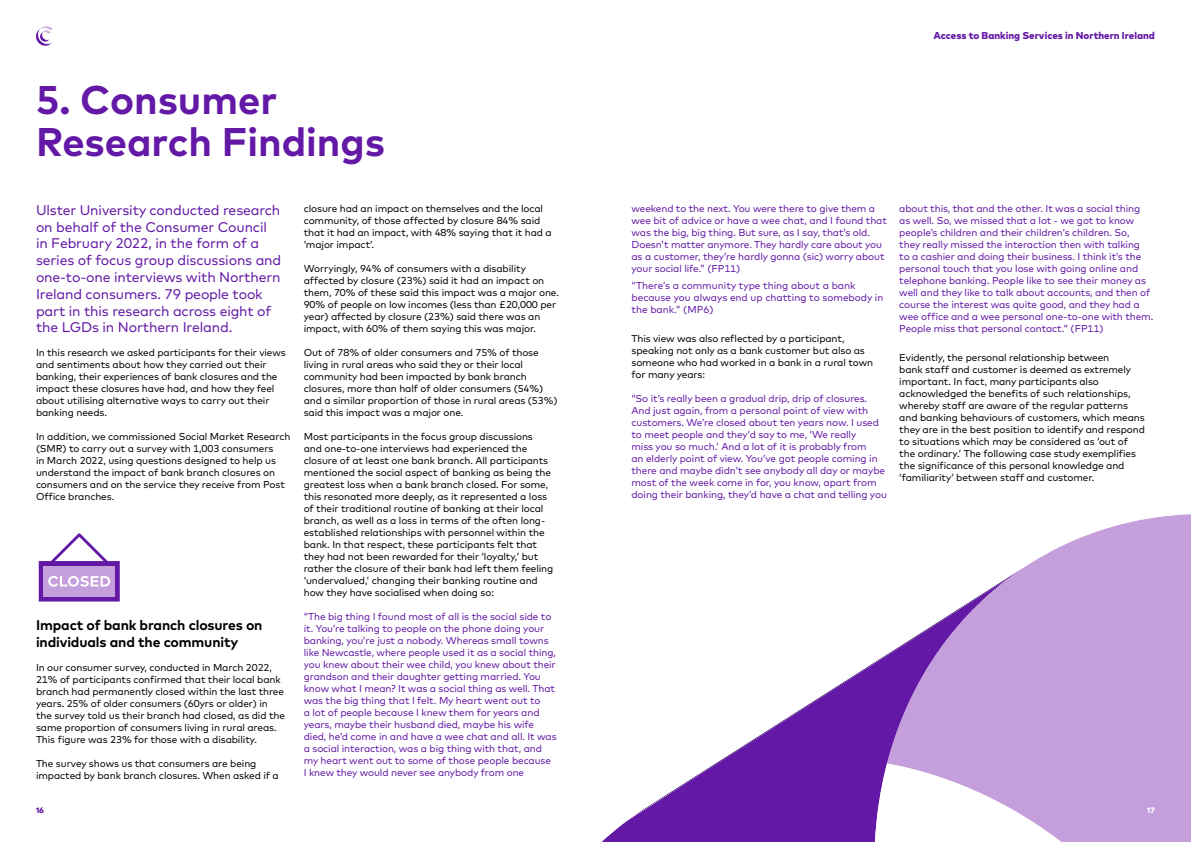
<style>
.page{position:relative;width:1191px;height:842px;background:#fff}
.page>*{position:absolute;margin:0;border:0;box-sizing:border-box;transform-origin:0 0}
.t1{font:700 40px/42px "Mark Pro";color:#6318a6}
.t2{font:14px/16.8px "Mark";letter-spacing:-.01em;color:#6318a6}
.t3{font:700 14px/16.8px "Mark Pro";letter-spacing:-.01em;color:#000}
.t4{font:10px/12px "Mark";letter-spacing:-.01em;color:#000}
.t5{font:10px/12px "Mark";letter-spacing:-.01em;color:#6318a6}
.t6{font:800 10px "Mark Pro";color:#6318a6}
.t7{font:800 8px "Mark Pro";color:#6318a6}
.t8{font:800 8px "Mark Pro";color:#fff}
</style>
<div class="page">
<svg style="left:36px;top:26px;width:17px;height:20px"></svg>
<div style="left:1029px;top:514px;width:162px;height:328px;background:#c59fdc"></div>
<div style="left:1009px;top:564px;width:20px;height:255px;background:#c59fdc"></div>
<svg style="left:602px;top:577px;width:407px;height:265px"></svg>
<svg style="left:39px;top:533px;width:81px;height:68px"></svg>
<p class="t1" style="left:36px;top:75px;width:351px">5. Consumer<br>Research Findings</p>
<p class="t2" style="left:36px;top:201px;width:247px">Ulster University conducted research on behalf of the Consumer Council in February 2022, in the form of a series of focus group discussions and one-to-one interviews with Northern Ireland consumers. 79 people took part in this research across eight of the LGDs in Northern Ireland.</p>
<p class="t4" style="left:36px;top:347px;width:251px">In this research we asked participants for their views and sentiments about how they carried out their banking, their experiences of bank closures and the impact these closures have had, and how they feel about utilising alternative ways to carry out their banking needs.</p>
<p class="t4" style="left:36px;top:431px;width:256px">In addition, we commissioned Social Market Research (SMR) to carry out a survey with 1,003 consumers<br>in March 2022, using questions designed to help us understand the impact of bank branch closures on consumers and on the service they receive from Post Office branches.</p>
<p class="t3" style="left:36px;top:615px;width:228px">Impact of bank branch closures on individuals and the community</p>
<p class="t4" style="left:36px;top:661px;width:250px">In our consumer survey, conducted in March 2022, 21% of participants confirmed that their local bank branch had permanently closed within the last three years. 25% of older consumers (60yrs or older) in the survey told us their branch had closed, as did the same proportion of consumers living in rural areas.<br>This figure was 23% for those with a disability.</p>
<p class="t4" style="left:36px;top:757px;width:244px">The survey shows us that consumers are being impacted by bank branch closures. When asked if a</p>
<p class="t7" style="left:36px;top:804px;width:10px">16</p>
<p class="t4" style="left:304px;top:202px;width:249px">closure had an impact on themselves and the local community, of those affected by closure 84% said that it had an impact, with 48% saying that it had a ‘major impact’.</p>
<p class="t4" style="left:304px;top:262px;width:257px">Worryingly, 94% of consumers with a disability affected by closure (23%) said it had an impact on them, 70% of these said this impact was a major one.<br>90% of people on low incomes (less than £20,000 per year) affected by closure (23%) said there was an impact, with 60% of them saying this was major.</p>
<p class="t4" style="left:304px;top:346px;width:255px">Out of 78% of older consumers and 75% of those living in rural areas who said they or their local community had been impacted by bank branch closures, more than half of older consumers (54%) and a similar proportion of those in rural areas (53%) said this impact was a major one.</p>
<p class="t4" style="left:304px;top:430px;width:251px">Most participants in the focus group discussions and one-to-one interviews had experienced the closure of at least one bank branch. All participants mentioned the social aspect of banking as being the greatest loss when a bank branch closed. For some, this resonated more deeply, as it represented a loss of their traditional routine of banking at their local branch, as well as a loss in terms of the often long&shy;established relationships with personnel within the bank. In that respect, these participants felt that they had not been rewarded for their ‘loyalty,’ but rather the closure of their bank had left them feeling ‘undervalued,’ changing their banking routine and how they have socialised when doing so:</p>
<p class="t5" style="left:304px;top:610px;width:254px">“The big thing I found most of all is the social side to it. You’re talking to people on the phone doing your banking, you’re just a nobody. Whereas small towns like Newcastle, where people used it as a social thing, you knew about their wee child, you knew about their grandson and their daughter getting married. You know what I mean? It was a social thing as well. That was the big thing that I felt. My heart went out to<br>a lot of people because I knew them for years and years, maybe their husband died, maybe his wife died, he’d come in and have a wee chat and all. It was a social interaction, was a big thing with that, and my heart went out to some of those people because<br>I knew they would never see anybody from one</p>
<p class="t6" style="left:933px;top:27px;width:223px">Access to Banking Services in Northern Ireland</p>
<p class="t5" style="left:631px;top:202px;width:257px">weekend to the next. You were there to give them a wee bit of advice or have a wee chat, and I found that was the big, big thing. But sure, as I say, that’s old.<br>Doesn’t matter anymore. They hardly care about you as a customer, they’re hardly gonna (sic) worry about your social life.” (FP11)</p>
<p class="t5" style="left:631px;top:279px;width:253px">“There’s a community type thing about a bank because you always end up chatting to somebody in the bank.” (MP6)</p>
<p class="t4" style="left:631px;top:332px;width:243px">This view was also reflected by a participant, speaking not only as a bank customer but also as someone who had worked in a bank in a rural town for many years:</p>
<p class="t5" style="left:631px;top:392px;width:257px">“So it’s really been a gradual drip, drip of closures.<br>And just again, from a personal point of view with customers. We’re closed about ten years now. I used to meet people and they’d say to me, ‘We really<br>miss you so much.’ And a lot of it is probably from<br>an elderly point of view. You’ve got people coming in there and maybe didn’t see anybody all day or maybe most of the week come in for, you know, apart from doing their banking, they’d have a chat and telling you</p>
<p class="t5" style="left:899px;top:202px;width:255px">about this, that and the other. It was a social thing as well. So, we missed that a lot - we got to know people’s children and their children’s children. So,<br>they really missed the interaction then with talking<br>to a cashier and doing their business. I think it’s the personal touch that you lose with going online and telephone banking. People like to see their money as well and they like to talk about accounts, and then of course the interest was quite good, and they had a wee office and a wee personal one-to-one with them.<br>People miss that personal contact.” (FP11)</p>
<p class="t4" style="left:899px;top:351px;width:247px">Evidently, the personal relationship between<br>bank staff and customer is deemed as extremely important. In fact, many participants also acknowledged the benefits of such relationships, whereby staff are aware of the regular patterns and banking behaviours of customers, which means they are in the best position to identify and respond to situations which may be considered as ‘out of the ordinary.’ The following case study exemplifies the significance of this personal knowledge and ‘familiarity’ between staff and customer.</p>
<p class="t8" style="left:1147px;top:804px;width:9px">17</p>
</div>
